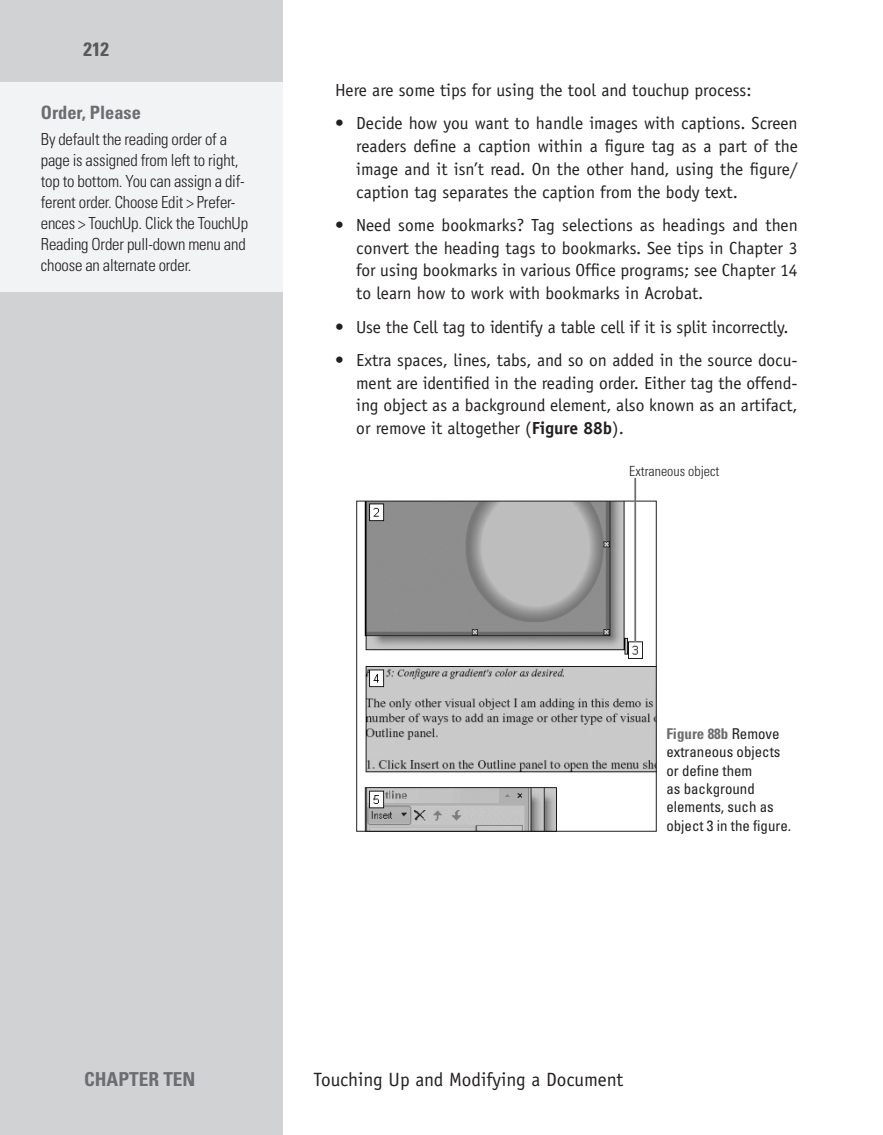
<style>
.page{position:relative;width:883px;height:1135px;background:#fff}
.page>*{position:absolute;margin:0;border:0;box-sizing:border-box;transform-origin:0 0}
.t1{font:19.25px "Officina Sans";color:#231f20}
.t2{font:700 condensed 19.25px "Univers";color:#6c6d70}
.t3{font:700 condensed 19.25px "Univers";color:#57585a}
.t4{font:700 condensed 18.38px "Univers";color:#6c6d70}
.t5{font:17.5px/22.8px "Officina Sans";color:#231f20;text-align:justify}
.t6{font:300 condensed 16.62px/21px "Univers";letter-spacing:-.01em;color:#231f20}
.t7{font:condensed 14.88px/18.4px "Univers";color:#231f20}
.t8{font:300 condensed 14px "Univers";color:#231f20}
.s1{font-weight:700}
.s2{font-weight:700;color:#6c6d70}
</style>
<div class="page">
<div style="left:0;top:0;width:282px;height:1134px;background:#d1d2d4"></div>
<img style="left:364px;top:502px;width:290px;height:327px">
<div style="left:356px;top:500px;width:300px;height:331px;border:1px solid #231f20"></div>
<hr style="left:634px;top:477px;width:1px;height:164px;background:#6c6d70">
<div style="left:0;top:83px;width:282px;height:209px;background:#f2f3f4"></div>
<p class="t3" style="left:83px;top:38px;width:27px">212</p>
<p class="t4" style="left:41px;top:101px;width:101px">Order, Please</p>
<p class="t6" style="left:41px;top:128px;width:208px">By default the reading order of a page is assigned from left to right, top to bottom. You can assign a dif&shy;ferent order. Choose Edit &gt; Prefer&shy;ences &gt; TouchUp. Click the TouchUp Reading Order pull-down menu and choose an alternate order.</p>
<p class="t5" style="left:335px;top:79px;width:417px">Here are some tips for using the tool and touchup process:</p>
<p class="t5" style="left:356px;top:112px;width:443px;text-indent:-21px">• Decide how you want to handle images with captions. Screen readers define a caption within a figure tag as a part of the image and it isn’t read. On the other hand, using the figure/ caption tag separates the caption from the body text.</p>
<p class="t5" style="left:356px;top:213px;width:443px;text-indent:-21px">• Need some bookmarks? Tag selections as headings and then convert the heading tags to bookmarks. See tips in Chapter 3 for using bookmarks in various Office programs; see Chapter 14 to learn how to work with bookmarks in Acrobat.</p>
<p class="t5" style="left:335px;top:315px;width:454px">• Use the Cell tag to identify a table cell if it is split incorrectly.</p>
<p class="t5" style="left:356px;top:348px;width:443px;text-indent:-21px">• Extra spaces, lines, tabs, and so on added in the source docu&shy;ment are identified in the reading order. Either tag the offend&shy;ing object as a background element, also known as an artifact, or remove it altogether (<span class="s1">Figure 88b</span>).</p>
<p class="t8" style="left:628px;top:462px;width:92px">Extraneous object</p>
<p class="t7" style="left:666px;top:724px;width:126px"><span class="s2">Figure 88b</span> Remove extraneous objects or define them<br>as background elements, such as object 3 in the figure.</p>
<p class="t2" style="left:84px;top:1067px;width:113px">CHAPTER TEN</p>
<p class="t1" style="left:313px;top:1067px;width:311px">Touching Up and Modifying a Document</p>
</div>
